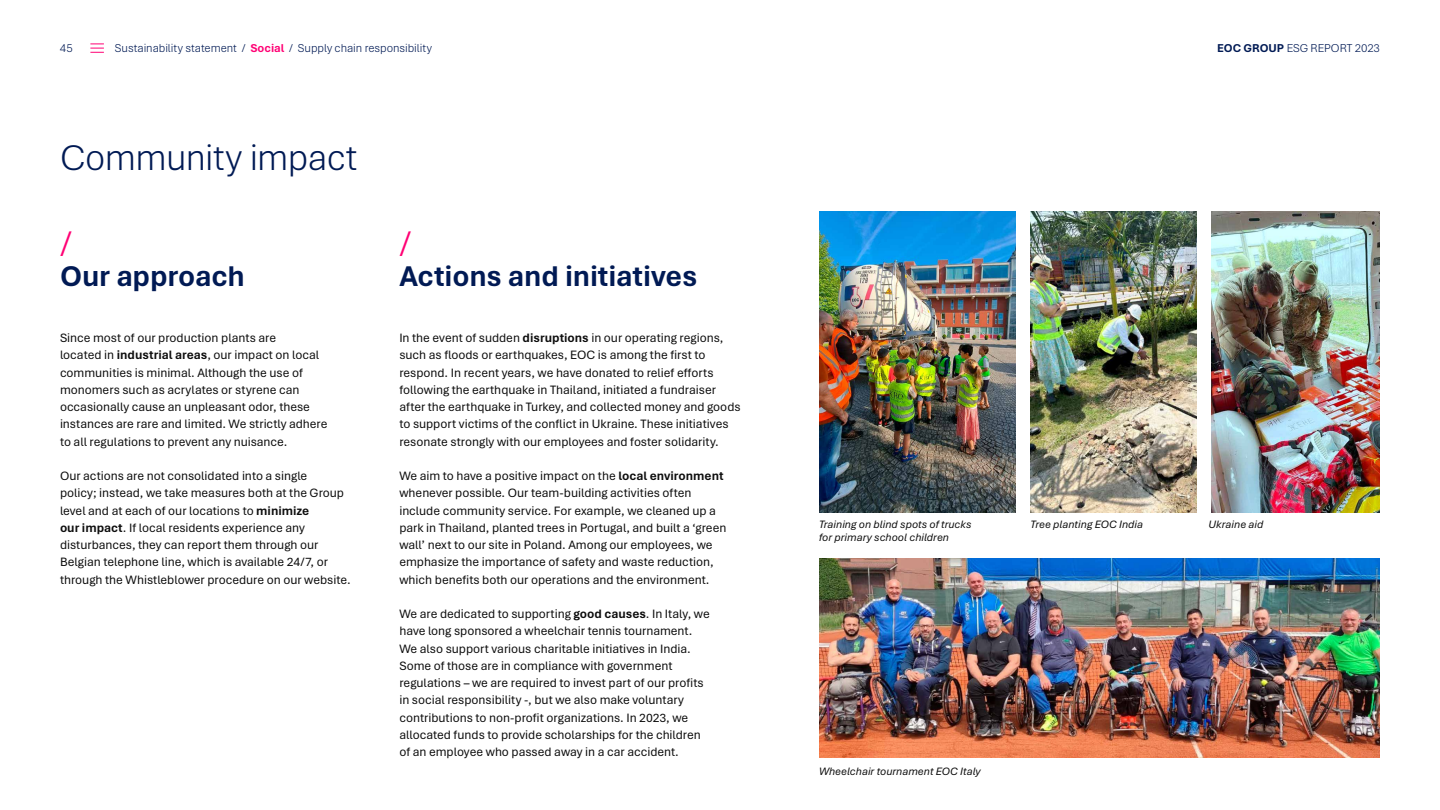
<style>
.page{position:relative;width:1440px;height:810px;background:#fff}
.page>*{position:absolute;margin:0;border:0;box-sizing:border-box;transform-origin:0 0}
.t1{font:300 37.5px "Aptos";letter-spacing:-.015em;color:#011a54}
.t2{font:300 37.5px "Aptos";color:#ff0074}
.t3{font:700 30px "Aptos";letter-spacing:-.01em;color:#011a54}
.t4{font:12.75px/17.2px "Aptos";letter-spacing:-.005em;color:#0c0c0c}
.t5{font:300 12px "Aptos";letter-spacing:-.005em;color:#011a54}
.t6{font:italic 11.25px/12.8px "Aptos";color:#0c0c0c}
.s1{font-weight:700;color:#ff0074}
.s2{font-weight:700}
</style>
<div class="page">
<img style="left:819px;top:558px;width:561px;height:200px">
<img style="left:819px;top:211px;width:197px;height:302px">
<img style="left:1211px;top:211px;width:169px;height:302px">
<img style="left:1030px;top:211px;width:166px;height:302px">
<svg style="left:90px;top:44px;width:14px;height:9px"></svg>
<p class="t5" style="left:60px;top:40px;width:14px">45</p>
<p class="t5" style="left:115px;top:40px;width:318px">Sustainability statement / <span class="s1">Social</span> / Supply chain responsibility</p>
<p class="t5" style="left:1217px;top:40px;width:164px"><span class="s2">EOC GROUP</span> ESG REPORT 2023</p>
<h1 class="t1" style="left:60px;top:132px;width:299px">Community impact</h1>
<h1 class="t2" style="left:60px;top:218px;width:13px">/</h1>
<h2 class="t3" style="left:60px;top:255px;width:186px">Our approach</h2>
<p class="t4" style="left:60px;top:329px;width:269px">Since most of our production plants are<br>located in <span class="s2">industrial areas</span>, our impact on local communities is minimal. Although the use of monomers such as acrylates or styrene can occasionally cause an unpleasant odor, these instances are rare and limited. We strictly adhere to all regulations to prevent any nuisance.</p>
<p class="t4" style="left:60px;top:467px;width:292px">Our actions are not consolidated into a single<br>policy; instead, we take measures both at the Group level and at each of our locations to <span class="s2">minimize<br>our impact</span>. If local residents experience any disturbances, they can report them through our Belgian telephone line, which is available 24/7, or through the Whistleblower procedure on our website.</p>
<h1 class="t2" style="left:399px;top:218px;width:13px">/</h1>
<h2 class="t3" style="left:399px;top:255px;width:300px">Actions and initiatives</h2>
<p class="t4" style="left:399px;top:329px;width:343px">In the event of sudden <span class="s2">disruptions</span> in our operating regions, such as floods or earthquakes, EOC is among the first to respond. In recent years, we have donated to relief efforts following the earthquake in Thailand, initiated a fundraiser after the earthquake in Turkey, and collected money and goods to support victims of the conflict in Ukraine. These initiatives resonate strongly with our employees and foster solidarity.</p>
<p class="t4" style="left:399px;top:467px;width:329px">We aim to have a positive impact on the <span class="s2">local environment </span>whenever possible. Our team-building activities often include community service. For example, we cleaned up a park in Thailand, planted trees in Portugal, and built a ‘green wall’ next to our site in Poland. Among our employees, we emphasize the importance of safety and waste reduction, which benefits both our operations and the environment.</p>
<p class="t4" style="left:399px;top:605px;width:312px">We are dedicated to supporting <span class="s2">good causes</span>. In Italy, we have long sponsored a wheelchair tennis tournament.<br>We also support various charitable initiatives in India.<br>Some of those are in compliance with government regulations – we are required to invest part of our profits in social responsibility -, but we also make voluntary contributions to non-profit organizations. In 2023, we allocated funds to provide scholarships for the children of an employee who passed away in a car accident.</p>
<p class="t6" style="left:819px;top:518px;width:154px">Training on blind spots of trucks for primary school children</p>
<p class="t6" style="left:1030px;top:518px;width:114px">Tree planting EOC India</p>
<p class="t6" style="left:1209px;top:518px;width:56px">Ukraine aid</p>
<p class="t6" style="left:819px;top:764px;width:163px">Wheelchair tournament EOC Italy</p>
</div>
